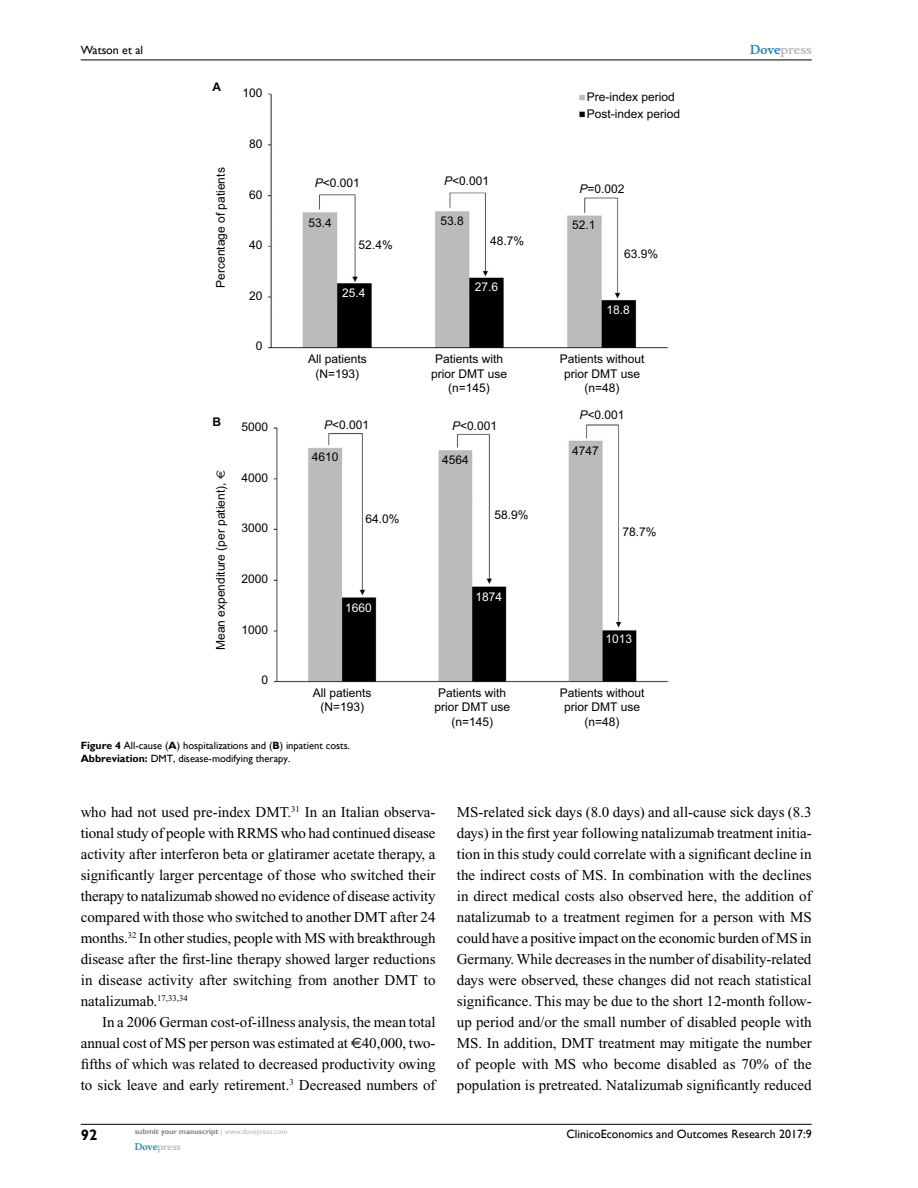
<style>
.page{position:relative;width:918px;height:1188px;background:#fff}
.page>*{position:absolute;margin:0;border:0;box-sizing:border-box;transform-origin:0 0}
.t1{font:15px/21px "Times New Roman";color:#000;text-align:justify}
.t2{font:700 15px "Gill Sans";color:#000}
.t3{font:12px/14.4px "Arial";color:#000;text-align:center}
.t4{font:12px "Gill Sans";color:#000}
.t5{font:12px "Arial";color:#fff}
.t6{font:700 12px "Musee";color:#b8babc}
.t7{font:700 12px "Arial";color:#000}
.t8{font:10.5px/13.5px "Gill Sans";color:#000}
.t9{font:700 9px "Musee";color:#b8babc}
.t10{font:700 7.5px "Gill Sans";color:#808285}
.s1{font-style:italic}
.s2{font-weight:700}
.s3{color:#3785ad}
.s4{font-weight:400;color:#b8babc}
</style>
<div class="page">
<hr style="left:81px;top:1124px;width:731px;height:1px;background:#000">
<hr style="left:81px;top:60px;width:731px;height:1px;background:#000">
<img style="left:267px;top:93px;width:401px;height:590px">
<p class="t4" style="left:81px;top:43px;width:64px">Watson et al</p>
<p class="t7" style="left:212px;top:78px;width:10px">A</p>
<p class="t3" style="left:242px;top:86px;width:22px">100</p>
<p class="t3" style="left:213px;top:288px;width:122px;rotate:-90deg">Percentage of patients</p>
<p class="t3" style="left:249px;top:136px;width:15px">80</p>
<p class="t3" style="left:249px;top:187px;width:15px">60</p>
<p class="t3" style="left:249px;top:238px;width:15px">40</p>
<p class="t3" style="left:249px;top:289px;width:15px">20</p>
<p class="t3" style="left:256px;top:339px;width:8px">0</p>
<p class="t7" style="left:212px;top:413px;width:10px">B</p>
<p class="t3" style="left:241px;top:420px;width:28px">5000</p>
<p class="t3" style="left:213px;top:650px;width:169px;rotate:-90deg">Mean expenditure (per patient),</p>
<p class="t3" style="left:241px;top:470px;width:28px">4000</p>
<p class="t3" style="left:241px;top:521px;width:28px">3000</p>
<p class="t3" style="left:241px;top:572px;width:28px">2000</p>
<p class="t3" style="left:241px;top:622px;width:28px">1000</p>
<p class="t3" style="left:261px;top:673px;width:8px">0</p>
<p class="t3" style="left:315px;top:175px;width:47px"><span class="s1">P</span>&lt;0.001</p>
<p class="t3" style="left:444px;top:173px;width:47px"><span class="s1">P</span>&lt;0.001</p>
<p class="t3" style="left:309px;top:215px;width:25px">53.4</p>
<p class="t3" style="left:359px;top:238px;width:36px">52.4%</p>
<p class="t5" style="left:342px;top:284px;width:25px">25.4</p>
<p class="t3" style="left:440px;top:214px;width:25px">53.8</p>
<p class="t3" style="left:490px;top:234px;width:36px">48.7%</p>
<p class="t5" style="left:475px;top:279px;width:25px">27.6</p>
<p class="t3" style="left:587px;top:89px;width:95px;line-height:16.8px;text-align:left">Pre-index period<br>Post-index period</p>
<p class="t3" style="left:580px;top:182px;width:47px"><span class="s1">P</span>=0.002</p>
<p class="t3" style="left:572px;top:218px;width:25px">52.1</p>
<p class="t3" style="left:624px;top:247px;width:36px">63.9%</p>
<p class="t5" style="left:606px;top:301px;width:25px">18.8</p>
<p class="t3" style="left:308px;top:352px;width:60px">All patients (N=193)</p>
<p class="t3" style="left:431px;top:352px;width:77px">Patients with prior DMT use (n=145)</p>
<p class="t3" style="left:560px;top:352px;width:86px">Patients without prior DMT use (n=48)</p>
<p class="t3" style="left:324px;top:417px;width:47px"><span class="s1">P</span>&lt;0.001</p>
<p class="t3" style="left:452px;top:419px;width:47px"><span class="s1">P</span>&lt;0.001</p>
<p class="t3" style="left:312px;top:450px;width:28px">4610</p>
<p class="t3" style="left:442px;top:452px;width:28px">4564</p>
<p class="t3" style="left:365px;top:512px;width:36px">64.0%</p>
<p class="t3" style="left:494px;top:507px;width:36px">58.9%</p>
<p class="t5" style="left:345px;top:599px;width:28px">1660</p>
<p class="t5" style="left:476px;top:588px;width:28px">1874</p>
<p class="t3" style="left:580px;top:408px;width:47px"><span class="s1">P</span>&lt;0.001</p>
<p class="t3" style="left:572px;top:443px;width:28px">4747</p>
<p class="t3" style="left:623px;top:524px;width:36px">78.7%</p>
<p class="t5" style="left:606px;top:631px;width:28px">1013</p>
<p class="t3" style="left:313px;top:685px;width:60px">All patients (N=193)</p>
<p class="t3" style="left:434px;top:685px;width:77px">Patients with prior DMT use (n=145)</p>
<p class="t3" style="left:560px;top:685px;width:86px">Patients without prior DMT use (n=48)</p>
<p class="t8" style="left:81px;top:739px;width:271px"><span class="s2">Figure 4</span> All-cause (<span class="s2">A</span>) hospitalizations and (<span class="s2">B</span>) inpatient costs.<br><span class="s2">Abbreviation:</span> DMT, disease-modifying therapy.</p>
<p class="t6" style="left:750px;top:43px;width:63px"><span class="s3">Dove</span>press</p>
<p class="t1" style="left:81px;top:802px;width:357px">who had not used pre-index DMT.<sup>31</sup> In an Italian observa&shy;tional study of people with RRMS who had continued disease activity after interferon beta or glatiramer acetate therapy, a significantly larger percentage of those who switched their therapy to natalizumab showed no evidence of disease activity compared with those who switched to another DMT after 24 months.<sup>32</sup> In other studies, people with MS with breakthrough disease after the first-line therapy showed larger reductions in disease activity after switching from another DMT to natalizumab.<sup>17,33,34</sup></p>
<p class="t1" style="left:81px;top:1012px;width:356px;text-indent:21px">In a 2006 German cost-of-illness analysis, the mean total annual cost of MS per person was estimated at 40,000, two&shy;fifths of which was related to decreased productivity owing to sick leave and early retirement.<sup>3</sup> Decreased numbers of</p>
<p class="t1" style="left:457px;top:802px;width:357px">MS-related sick days (8.0 days) and all-cause sick days (8.3 days) in the first year following natalizumab treatment initia&shy;tion in this study could correlate with a significant decline in the indirect costs of MS. In combination with the declines in direct medical costs also observed here, the addition of natalizumab to a treatment regimen for a person with MS could have a positive impact on the economic burden of MS in Germany. While decreases in the number of disability-related days were observed, these changes did not reach statistical significance. This may be due to the short 12-month follow&shy;up period and/or the small number of disabled people with MS. In addition, DMT treatment may mitigate the number of people with MS who become disabled as 70% of the population is pretreated. Natalizumab significantly reduced</p>
<p class="t2" style="left:81px;top:1126px;width:18px">92</p>
<p class="t10" style="left:135px;top:1127px;width:154px">submit your manuscript <span class="s4">| www.dovepress.com</span></p>
<p class="t9" style="left:135px;top:1141px;width:48px"><span class="s3">Dove</span>press</p>
<p class="t4" style="left:566px;top:1127px;width:247px">ClinicoEconomics and Outcomes Research 2017:9</p>
</div>
